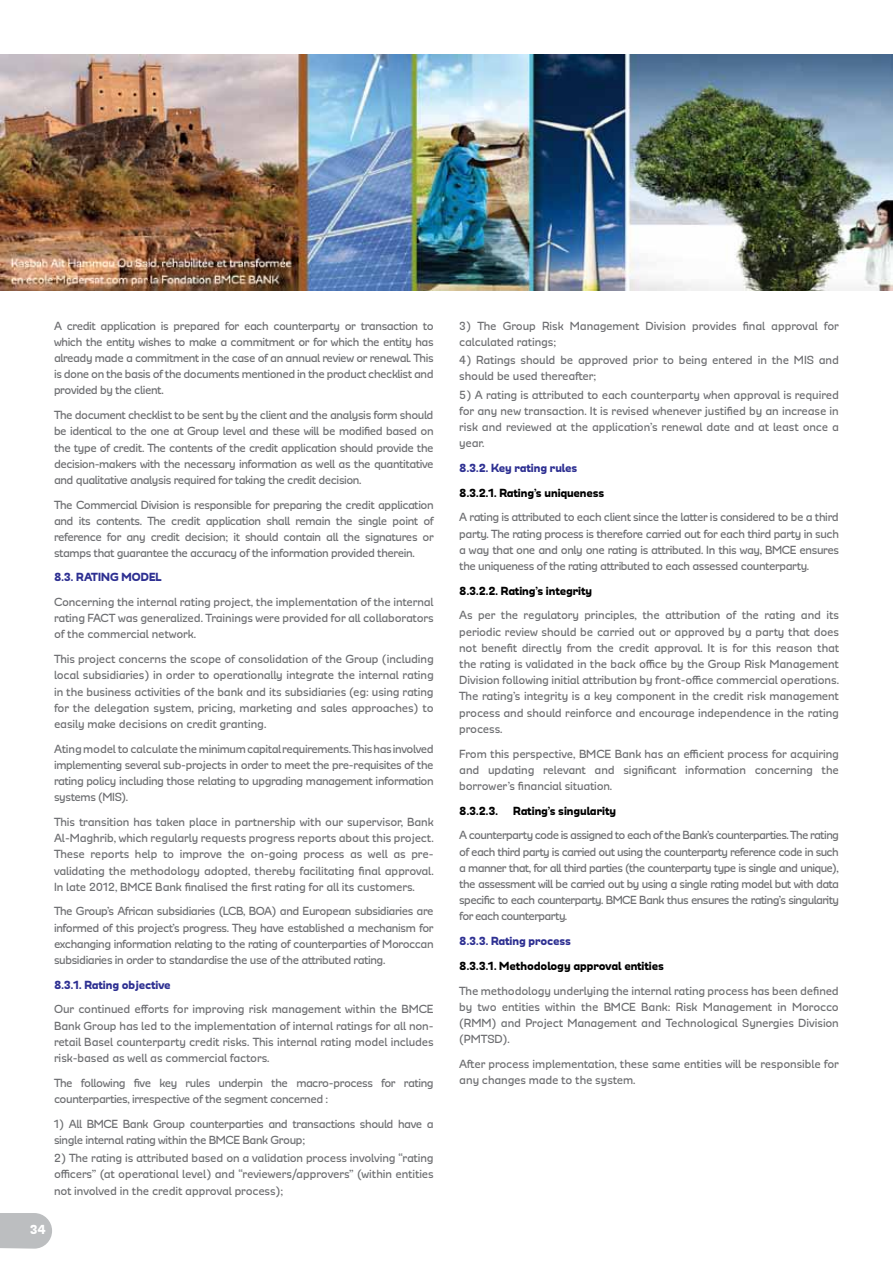
<style>
.page{position:relative;width:893px;height:1263px;background:#fff}
.page>*{position:absolute;margin:0;border:0;box-sizing:border-box;transform-origin:0 0}
.t1{font:900 15px "Modernica";color:#fff}
.t2{font:500 13.5px/16.2px "Modernica";letter-spacing:-.015em;color:#6d6e71;text-align:justify}
.t3{font:900 13.5px "Modernica";letter-spacing:-.01em;color:#000}
.t4{font:500 13.5px/16.2px "Modernica";letter-spacing:-.035em;color:#6d6e71}
.t5{font:900 13.5px "Modernica";letter-spacing:-.01em;color:#2e3092}
.t6{font:900 13.5px "Modernica";letter-spacing:.01em;color:#2e3092}
</style>
<div class="page">
<svg style="left:0;top:1213px;width:52px;height:35px;background:#c0c2c4"></svg>
<img style="left:0;top:54px;width:893px;height:236px">
<p class="t2" style="left:54px;top:318px;width:381px">A credit application is prepared for each counterparty or transaction to which the entity wishes to make a commitment or for which the entity has already made a commitment in the case of an annual review or renewal. This is done on the basis of the documents mentioned in the product checklist and provided by the client.</p>
<p class="t2" style="left:54px;top:407px;width:381px">The document checklist to be sent by the client and the analysis form should be identical to the one at Group level and these will be modified based on the type of credit. The contents of the credit application should provide the decision-makers with the necessary information as well as the quantitative and qualitative analysis required for taking the credit decision.</p>
<p class="t2" style="left:54px;top:497px;width:381px">The Commercial Division is responsible for preparing the credit application and its contents. The credit application shall remain the single point of reference for any credit decision; it should contain all the signatures or stamps that guarantee the accuracy of the information provided therein.</p>
<p class="t6" style="left:54px;top:571px;width:109px">8.3. RATING MODEL</p>
<p class="t2" style="left:54px;top:594px;width:381px">Concerning the internal rating project, the implementation of the internal rating FACT was generalized. Trainings were provided for all collaborators of the commercial network.</p>
<p class="t2" style="left:54px;top:651px;width:381px">This project concerns the scope of consolidation of the Group (including local subsidiaries) in order to operationally integrate the internal rating in the business activities of the bank and its subsidiaries (eg: using rating for the delegation system, pricing, marketing and sales approaches) to easily make decisions on credit granting.</p>
<p class="t2" style="left:54px;top:741px;width:381px">Ating model to calculate the minimum capital requirements. This has involved implementing several sub-projects in order to meet the pre-requisites of the rating policy including those relating to upgrading management information systems (MIS).</p>
<p class="t2" style="left:54px;top:814px;width:381px">This transition has taken place in partnership with our supervisor, Bank Al-Maghrib, which regularly requests progress reports about this project.<br>These reports help to improve the on-going process as well as pre&shy;validating the methodology adopted, thereby facilitating final approval.<br>In late 2012, BMCE Bank finalised the first rating for all its customers.</p>
<p class="t2" style="left:54px;top:904px;width:381px">The Group’s African subsidiaries (LCB, BOA) and European subsidiaries are informed of this project’s progress. They have established a mechanism for exchanging information relating to the rating of counterparties of Moroccan subsidiaries in order to standardise the use of the attributed rating.</p>
<p class="t5" style="left:54px;top:978px;width:118px">8.3.1. Rating objective</p>
<p class="t2" style="left:54px;top:1002px;width:381px">Our continued efforts for improving risk management within the BMCE Bank Group has led to the implementation of internal ratings for all non&shy;retail Basel counterparty credit risks. This internal rating model includes risk-based as well as commercial factors.</p>
<p class="t4" style="left:54px;top:1075px;width:381px">The following five key rules underpin the macro-process for rating counterparties, irrespective of the segment concerned :</p>
<p class="t2" style="left:54px;top:1116px;width:381px">1) All BMCE Bank Group counterparties and transactions should have a single internal rating within the BMCE Bank Group;</p>
<p class="t2" style="left:54px;top:1150px;width:381px">2) The rating is attributed based on a validation process involving “rating officers” (at operational level) and “reviewers/approvers” (within entities not involved in the credit approval process);</p>
<p class="t1" style="left:30px;top:1223px;width:17px">34</p>
<p class="t2" style="left:459px;top:318px;width:381px">3) The Group Risk Management Division provides final approval for calculated ratings;</p>
<p class="t2" style="left:459px;top:352px;width:381px">4) Ratings should be approved prior to being entered in the MIS and should be used thereafter;</p>
<p class="t2" style="left:459px;top:387px;width:381px">5) A rating is attributed to each counterparty when approval is required for any new transaction. It is revised whenever justified by an increase in risk and reviewed at the application’s renewal date and at least once a year.</p>
<p class="t5" style="left:459px;top:462px;width:120px">8.3.2. Key rating rules</p>
<p class="t3" style="left:459px;top:486px;width:146px">8.3.2.1. Rating’s uniqueness</p>
<p class="t2" style="left:459px;top:510px;width:381px">A rating is attributed to each client since the latter is considered to be a third party. The rating process is therefore carried out for each third party in such a way that one and only one rating is attributed. In this way, BMCE ensures the uniqueness of the rating attributed to each assessed counterparty.</p>
<p class="t3" style="left:459px;top:584px;width:134px">8.3.2.2. Rating’s integrity</p>
<p class="t2" style="left:459px;top:608px;width:381px">As per the regulatory principles, the attribution of the rating and its periodic review should be carried out or approved by a party that does not benefit directly from the credit approval. It is for this reason that the rating is validated in the back office by the Group Risk Management Division following initial attribution by front-office commercial operations.<br>The rating’s integrity is a key component in the credit risk management process and should reinforce and encourage independence in the rating process.</p>
<p class="t2" style="left:459px;top:746px;width:381px">From this perspective, BMCE Bank has an efficient process for acquiring and updating relevant and significant information concerning the borrower’s financial situation.</p>
<p class="t3" style="left:459px;top:804px;width:158px">8.3.2.3. Rating’s singularity</p>
<p class="t2" style="left:459px;top:827px;width:381px">A counterparty code is assigned to each of the Bank’s counterparties. The rating of each third party is carried out using the counterparty reference code in such a manner that, for all third parties (the counterparty type is single and unique), the assessment will be carried out by using a single rating model but with data specific to each counterparty. BMCE Bank thus ensures the rating’s singularity for each counterparty.</p>
<p class="t5" style="left:459px;top:935px;width:113px">8.3.3. Rating process</p>
<p class="t3" style="left:459px;top:959px;width:206px">8.3.3.1. Methodology approval entities</p>
<p class="t2" style="left:459px;top:983px;width:381px">The methodology underlying the internal rating process has been defined by two entities within the BMCE Bank: Risk Management in Morocco (RMM) and Project Management and Technological Synergies Division (PMTSD).</p>
<p class="t2" style="left:459px;top:1056px;width:381px">After process implementation, these same entities will be responsible for any changes made to the system.</p>
</div>
